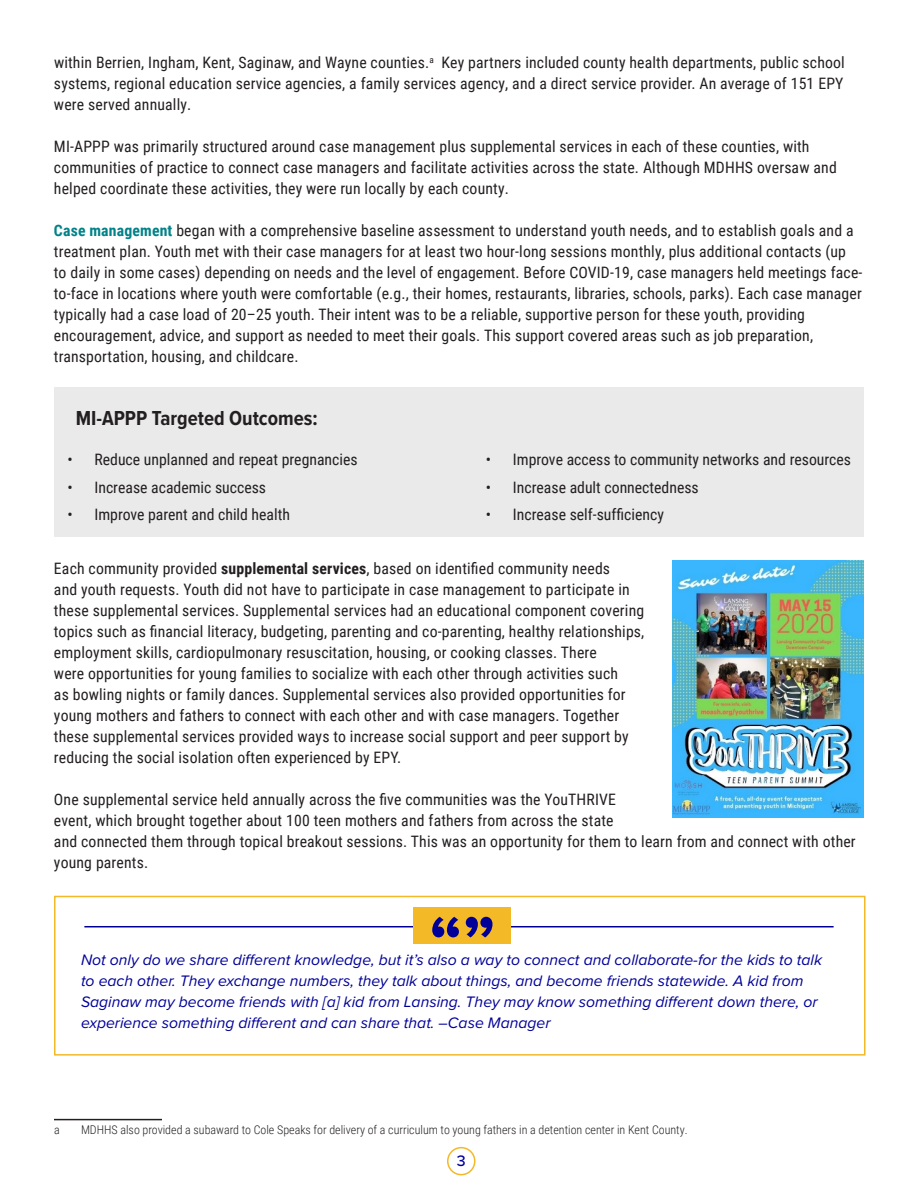
<style>
.page{position:relative;width:918px;height:1188px;background:#fff}
.page>*{position:absolute;margin:0;border:0;box-sizing:border-box;transform-origin:0 0}
.t1{font:700 21px "Proxima Nova Cond";color:#231f20}
.t2{font:15.75px/21px "Roboto Condensed";letter-spacing:.01em;color:#231f20}
.t3{font:italic 15.75px/21px "Proxima Nova";color:#009}
.t4{font:500 15.75px "Proxima Nova";color:#009}
.t5{font:300 12px "Roboto Condensed";color:#231f20}
.s1{font-weight:700;color:#008289}
.s2{font-family:"Roboto"}
.s3{font-weight:700}
</style>
<div class="page">
<div style="left:447px;top:1147px;width:29px;height:28px;border:2px solid #f3b927;border-radius:50%"></div>
<hr style="left:54px;top:1119px;width:108px;height:1px;background:#231f20">
<div style="left:54px;top:388px;width:810px;height:149px;background:#eaeaea"></div>
<img style="left:672px;top:560px;width:192px;height:257px">
<div style="left:54px;top:896px;width:812px;height:160px;border:2px solid #f3b927"></div>
<hr style="left:84px;top:926px;width:750px;height:1px;background:#009">
<div style="left:414px;top:907px;width:97px;height:37px;background:#f3b927"></div>
<svg style="left:432px;top:917px;width:61px;height:21px"></svg>
<p class="t2" style="left:54px;top:52px;width:792px;text-align:justify">within Berrien, Ingham, Kent, Saginaw, and Wayne counties.<sup>a</sup> Key partners included county health departments, public school systems, regional education service agencies, a family services agency, and a direct service provider. An average of 151 EPY were served annually.</p>
<p class="t2" style="left:54px;top:136px;width:784px">MI-APPP was primarily structured around case management plus supplemental services in each of these counties, with communities of practice to connect case managers and facilitate activities across the state. Although MDHHS oversaw and helped coordinate these activities, they were run locally by each county.</p>
<p class="t2" style="left:54px;top:220px;width:810px"><span class="s1">Case management</span> began with a comprehensive baseline assessment to understand youth needs, and to establish goals and a treatment plan. Youth met with their case managers for at least two hour-long sessions monthly, plus additional contacts (up to daily in some cases) depending on needs and the level of engagement. Before COVID-19, case managers held meetings face&shy;to-face in locations where youth were comfortable (e.g., their homes, restaurants, libraries, schools, parks). Each case manager typically had a case load of 20–25 youth. Their intent was to be a reliable, supportive person for these youth, providing encouragement, advice, and support as needed to meet their goals. This support covered areas such as job preparation, transportation, housing, and childcare.</p>
<h3 class="t1" style="left:76px;top:402px;width:244px">MI-APPP Targeted Outcomes:</h3>
<p class="t2" style="left:67px;top:448px;width:292px"><span class="s2">•</span> Reduce unplanned and repeat pregnancies</p>
<p class="t2" style="left:67px;top:476px;width:200px"><span class="s2">•</span> Increase academic success</p>
<p class="t2" style="left:67px;top:504px;width:224px"><span class="s2">•</span> Improve parent and child health</p>
<p class="t2" style="left:486px;top:448px;width:367px"><span class="s2">•</span> Improve access to community networks and resources</p>
<p class="t2" style="left:486px;top:476px;width:214px"><span class="s2">•</span> Increase adult connectedness</p>
<p class="t2" style="left:486px;top:504px;width:179px"><span class="s2">•</span> Increase self-sufficiency</p>
<p class="t2" style="left:54px;top:558px;width:592px">Each community provided <span class="s3">supplemental services</span>, based on identified community needs<br>and youth requests. Youth did not have to participate in case management to participate in these supplemental services. Supplemental services had an educational component covering topics such as financial literacy, budgeting, parenting and co-parenting, healthy relationships, employment skills, cardiopulmonary resuscitation, housing, or cooking classes. There<br>were opportunities for young families to socialize with each other through activities such<br>as bowling nights or family dances. Supplemental services also provided opportunities for young mothers and fathers to connect with each other and with case managers. Together these supplemental services provided ways to increase social support and peer support by reducing the social isolation often experienced by EPY.</p>
<p class="t2" style="left:54px;top:789px;width:803px">One supplemental service held annually across the five communities was the YouTHRIVE<br>event, which brought together about 100 teen mothers and fathers from across the state<br>and connected them through topical breakout sessions. This was an opportunity for them to learn from and connect with other young parents.</p>
<p class="t3" style="left:81px;top:949px;width:743px">Not only do we share different knowledge, but it’s also a way to connect and collaborate-for the kids to talk to each other. They exchange numbers, they talk about things, and become friends statewide. A kid from Saginaw may become friends with [a] kid from Lansing. They may know something different down there, or experience something different and can share that. –Case Manager</p>
<p class="t5" style="left:54px;top:1121px;width:7px">a</p>
<p class="t5" style="left:81px;top:1121px;width:608px">MDHHS also provided a subaward to Cole Speaks for delivery of a curriculum to young fathers in a detention center in Kent County.</p>
<p class="t4" style="left:457px;top:1149px;width:10px">3</p>
</div>
